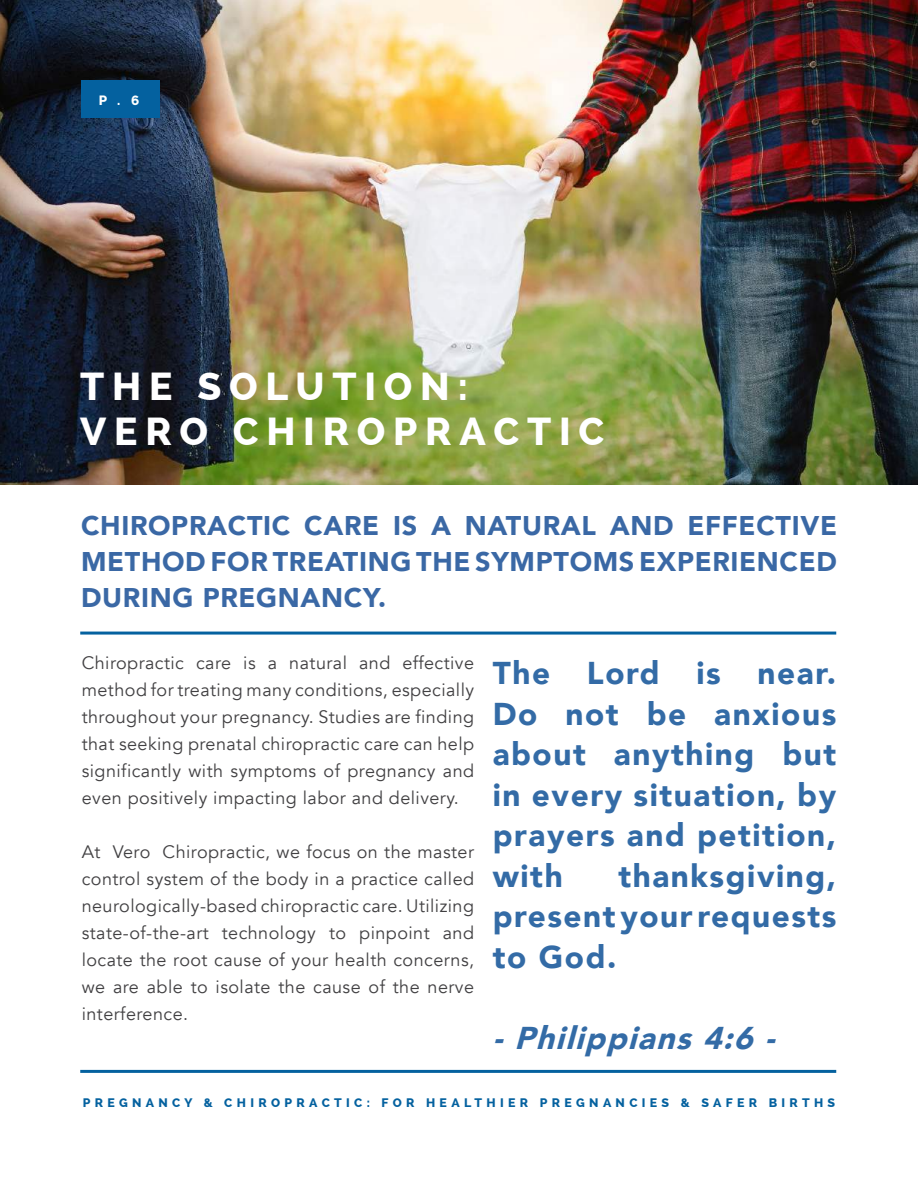
<style>
.page{position:relative;width:918px;height:1188px;background:#fff}
.page>*{position:absolute;margin:0;border:0;box-sizing:border-box;transform-origin:0 0}
.t1{font:800 39px/45px "Raleway";letter-spacing:.2em;color:#fff}
.t2{font:900 31.5px/40.5px "Avenir";letter-spacing:.05em;color:#336ba6;text-align:justify}
.t3{font:italic 900 31.5px "Avenir";color:#336ba6}
.t4{font:900 27px/36px "Avenir";letter-spacing:.025em;color:#3a68a5;text-align:justify}
.t5{font:18px/27px "Avenir";letter-spacing:.025em;color:#414042;text-align:justify}
.t6{font:800 13.5px "Raleway";color:#fff}
.t7{font:800 12.3px "Raleway";letter-spacing:.35em;color:#04619f}
</style>
<div class="page">
<img style="left:0;top:0;width:918px;height:484px">
<hr style="left:80px;top:1070px;width:756px;height:3px;background:#04619f">
<hr style="left:80px;top:632px;width:756px;height:3px;background:#04619f">
<div style="left:81px;top:80px;width:79px;height:38px;background:#04619f"></div>
<p class="t6" style="left:99px;top:93px;width:42px">P.6</p>
<h1 class="t1" style="left:80px;top:364px;width:526px">THE SOLUTION:<br>VERO CHIROPRACTIC</h1>
<h3 class="t4" style="left:81px;top:507px;width:758px">CHIROPRACTIC CARE IS A NATURAL AND EFFECTIVE METHOD FOR TREATING THE SYMPTOMS EXPERIENCED DURING PREGNANCY.</h3>
<p class="t5" style="left:82px;top:650px;width:394px">Chiropractic care is a natural and effective method for treating many conditions, especially throughout your pregnancy. Studies are finding that seeking prenatal chiropractic care can help significantly with symptoms of pregnancy and even positively impacting labor and delivery.</p>
<p class="t5" style="left:82px;top:839px;width:394px">At Vero Chiropractic, we focus on the master control system of the body in a practice called neurologically-based chiropractic care. Utilizing state-of-the-art technology to pinpoint and locate the root cause of your health concerns, we are able to isolate the cause of the nerve interference.</p>
<h2 class="t2" style="left:493px;top:652px;width:345px">The Lord is near.<br>Do not be anxious about anything but in every situation, by prayers and petition, with</h2>
<h2 class="t2" style="left:493px;top:855px;width:345px;text-indent:126px">thanksgiving, present your requests to God.</h2>
<h2 class="t3" style="left:493px;top:1011px;width:297px">-Philippians4:6-</h2>
<p class="t7" style="left:83px;top:1096px;width:754px">PREGNANCY &amp; CHIROPRACTIC: FOR HEALTHIER PREGNANCIES &amp; SAFER BIRTHS</p>
</div>
